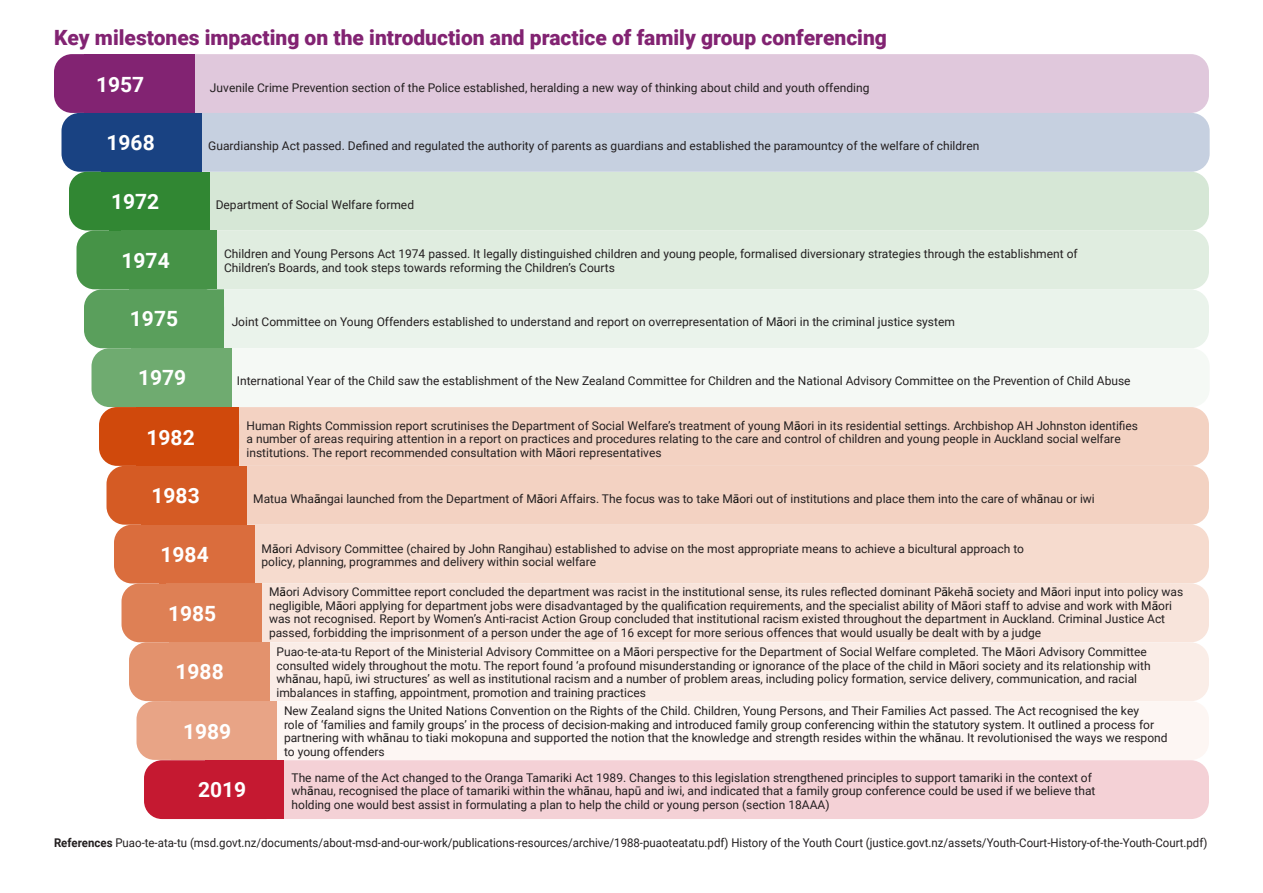
<style>
.page{position:relative;width:1263px;height:893px;background:#fff}
.page>*{position:absolute;margin:0;border:0;box-sizing:border-box;transform-origin:0 0}
.t1{font:900 21px "Roboto";color:#822372}
.t2{font:700 21px "Roboto";color:#fff}
.t3{font:12px/13.5px "Roboto";color:#231f20}
.t4{font:12px "Roboto";color:#231f20;scale:.95 1}
.s1{color:#040503}
.s2{font-weight:700}
</style>
<div class="page">
<div style="left:54px;top:54px;width:140px;height:59px;background:#822372;border-radius:18px"></div>
<div style="left:62px;top:113px;width:140px;height:59px;background:#194282;border-radius:18px"></div>
<div style="left:69px;top:172px;width:140px;height:59px;background:#318733;border-radius:18px"></div>
<div style="left:76px;top:231px;width:141px;height:58px;background:#469347;border-radius:18px"></div>
<div style="left:186px;top:289px;width:1023px;height:59px;background:#eaf3eb;border-radius:18px"></div>
<div style="left:84px;top:289px;width:140px;height:59px;background:#5a9f5c;border-radius:18px"></div>
<div style="left:130px;top:289px;width:94px;height:59px;background:#5a9f5c"></div>
<div style="left:92px;top:348px;width:140px;height:59px;background:#6fab70;border-radius:18px"></div>
<div style="left:99px;top:407px;width:140px;height:59px;background:#d0490c;border-radius:18px"></div>
<div style="left:106px;top:466px;width:141px;height:59px;background:#d55b24;border-radius:18px"></div>
<div style="left:114px;top:525px;width:140px;height:58px;background:#da6d3d;border-radius:18px"></div>
<div style="left:122px;top:583px;width:140px;height:59px;background:#de8055;border-radius:18px"></div>
<div style="left:129px;top:642px;width:140px;height:59px;background:#e3926d;border-radius:18px"></div>
<div style="left:136px;top:701px;width:141px;height:59px;background:#e8a486;border-radius:18px"></div>
<div style="left:144px;top:760px;width:140px;height:59px;background:#c51931;border-radius:18px"></div>
<div style="left:199px;top:407px;width:1010px;height:59px;background:#f3d2c2;border-radius:18px"></div>
<div style="left:165px;top:172px;width:1044px;height:59px;background:#d6e7d6;border-radius:18px"></div>
<div style="left:177px;top:113px;width:1033px;height:59px;background:#c6d0e0;border-radius:18px"></div>
<div style="left:102px;top:113px;width:100px;height:59px;background:#194282"></div>
<div style="left:154px;top:54px;width:1055px;height:59px;background:#e0c8dc;border-radius:18px"></div>
<div style="left:192px;top:231px;width:1017px;height:58px;background:#e0ede0;border-radius:18px"></div>
<div style="left:109px;top:172px;width:100px;height:59px;background:#318733"></div>
<div style="left:122px;top:231px;width:95px;height:58px;background:#469347"></div>
<div style="left:178px;top:348px;width:1032px;height:59px;background:#f5f9f5;border-radius:18px"></div>
<div style="left:132px;top:348px;width:100px;height:59px;background:#6fab70"></div>
<div style="left:210px;top:525px;width:999px;height:58px;background:#f6dbce;border-radius:18px"></div>
<div style="left:222px;top:466px;width:987px;height:59px;background:#f3d2c2;border-radius:18px"></div>
<div style="left:136px;top:407px;width:103px;height:59px;background:#d0490c"></div>
<div style="left:142px;top:466px;width:105px;height:59px;background:#d55b24"></div>
<div style="left:237px;top:583px;width:972px;height:59px;background:#f8e4db;border-radius:18px"></div>
<div style="left:159px;top:525px;width:95px;height:58px;background:#da6d3d"></div>
<div style="left:166px;top:583px;width:96px;height:59px;background:#de8055"></div>
<div style="left:231px;top:642px;width:978px;height:59px;background:#faede7;border-radius:18px"></div>
<div style="left:169px;top:642px;width:100px;height:59px;background:#e3926d"></div>
<div style="left:222px;top:701px;width:987px;height:59px;background:#fdf6f3;border-radius:18px"></div>
<div style="left:172px;top:701px;width:105px;height:59px;background:#e8a486"></div>
<div style="left:253px;top:760px;width:956px;height:59px;background:#f4d1d6;border-radius:18px"></div>
<div style="left:206px;top:760px;width:78px;height:59px;background:#c51931"></div>
<p class="t1" style="left:54px;top:22px;width:834px">Key milestones impacting on the introduction and practice of family group conferencing</p>
<p class="t2" style="left:96px;top:69px;width:50px">1957</p>
<p class="t3" style="left:210px;top:80px;width:661px">Juvenile Crime Prevention section of the Police established, heralding a new way of thinking about child and youth offending</p>
<p class="t2" style="left:106px;top:128px;width:50px">1968</p>
<p class="t3" style="left:208px;top:139px;width:772px">Guardianship Act passed. Defined and regulated the authority of parents as guardians and established the paramountcy of the welfare of children</p>
<p class="t2" style="left:111px;top:187px;width:50px">1972</p>
<p class="t3" style="left:216px;top:198px;width:200px">Department of Social Welfare formed</p>
<p class="t2" style="left:122px;top:245px;width:50px">1974</p>
<p class="t3" style="left:224px;top:247px;width:855px">Children and Young Persons Act 1974 passed. It legally distinguished children and young people, formalised diversionary strategies through the establishment of<br>Children’s Boards, and took steps towards reforming the Children’s Courts</p>
<p class="t2" style="left:130px;top:304px;width:50px">1975</p>
<p class="t3" style="left:232px;top:315px;width:725px">Joint Committee on Young Offenders established to understand and report on overrepresentation of M<span class="s1">ā</span>ori in the criminal justice system</p>
<p class="t2" style="left:138px;top:363px;width:50px">1979</p>
<p class="t3" style="left:237px;top:374px;width:895px">International Year of the Child saw the establishment of the New Zealand Committee for Children and the National Advisory Committee on the Prevention of Child Abuse</p>
<p class="t3" style="left:247px;top:418px;width:893px">Human Rights Commission report scrutinises the Department of Social Welfare’s treatment of young M<span class="s1">ā</span>ori in its residential settings. Archbishop AH Johnston identifies a number of areas requiring attention in a report on practices and procedures relating to the care and control of children and young people in Auckland social welfare institutions. The report recommended consultation with M<span class="s1">ā</span>ori representatives</p>
<p class="t2" style="left:152px;top:481px;width:50px">1983</p>
<p class="t3" style="left:253px;top:492px;width:843px">Matua Wha<span class="s1">ā</span>ngai launched from the Department of M<span class="s1">ā</span>ori Affairs. The focus was to take M<span class="s1">ā</span>ori out of institutions and place them into the care of wh<span class="s1">ā</span>nau or iwi</p>
<p class="t3" style="left:262px;top:541px;width:764px">M<span class="s1">ā</span>ori Advisory Committee (chaired by John Rangihau) established to advise on the most appropriate means to achieve a bicultural approach to policy, planning, programmes and delivery within social welfare</p>
<p class="t2" style="left:147px;top:423px;width:50px">1982</p>
<p class="t2" style="left:160px;top:540px;width:50px">1984</p>
<p class="t2" style="left:168px;top:599px;width:50px">1985</p>
<p class="t2" style="left:176px;top:657px;width:50px">1988</p>
<p class="t2" style="left:183px;top:716px;width:50px">1989</p>
<p class="t3" style="left:269px;top:585px;width:916px">M<span class="s1">ā</span>ori Advisory Committee report concluded the department was racist in the institutional sense, its rules reflected dominant P<span class="s1">ā</span>keh<span class="s1">ā</span> society and M<span class="s1">ā</span>ori input into policy was negligible, M<span class="s1">ā</span>ori applying for department jobs were disadvantaged by the qualification requirements, and the specialist ability of M<span class="s1">ā</span>ori staff to advise and work with M<span class="s1">ā</span>ori was not recognised. Report by Women’s Anti-racist Action Group concluded that institutional racism existed throughout the department in Auckland. Criminal Justice Act passed, forbidding the imprisonment of a person under the age of 16 except for more serious offences that would usually be dealt with by a judge</p>
<p class="t3" style="left:277px;top:645px;width:875px">Puao-te-ata-tu Report of the Ministerial Advisory Committee on a M<span class="s1">ā</span>ori perspective for the Department of Social Welfare completed. The M<span class="s1">ā</span>ori Advisory Committee consulted widely throughout the motu. The report found ‘a profound misunderstanding or ignorance of the place of the child in M<span class="s1">ā</span>ori society and its relationship with wh<span class="s1">ā</span>nau, hapū, iwi structures’ as well as institutional racism and a number of problem areas, including policy formation, service delivery, communication, and racial imbalances in staffing, appointment, promotion and training practices</p>
<p class="t3" style="left:284px;top:704px;width:885px">New Zealand signs the United Nations Convention on the Rights of the Child. Children, Young Persons, and Their Families Act passed. The Act recognised the key<br>role of ‘families and family groups’ in the process of decision-making and introduced family group conferencing within the statutory system. It outlined a process for partnering with wh<span class="s1">ā</span>nau to tiaki mokopuna and supported the notion that the knowledge and strength resides within the wh<span class="s1">ā</span>nau. It revolutionised the ways we respond to young offenders</p>
<p class="t3" style="left:292px;top:770px;width:805px">The name of the Act changed to the Oranga Tamariki Act 1989. Changes to this legislation strengthened principles to support tamariki in the context of wh<span class="s1">ā</span>nau, recognised the place of tamariki within the wh<span class="s1">ā</span>nau, hapū and iwi, and indicated that a family group conference could be used if we believe that holding one would best assist in formulating a plan to help the child or young person (section 18AAA)</p>
<p class="t4" style="left:54px;top:834px;width:1216px"><span class="s2">References</span> Puao-te-ata-tu (msd.govt.nz/documents/about-msd-and-our-work/publications-resources/archive/1988-puaoteatatu.pdf) History of the Youth Court (justice.govt.nz/assets/Youth-Court-History-of-the-Youth-Court.pdf)</p>
<p class="t2" style="left:198px;top:775px;width:50px">2019</p>
</div>
